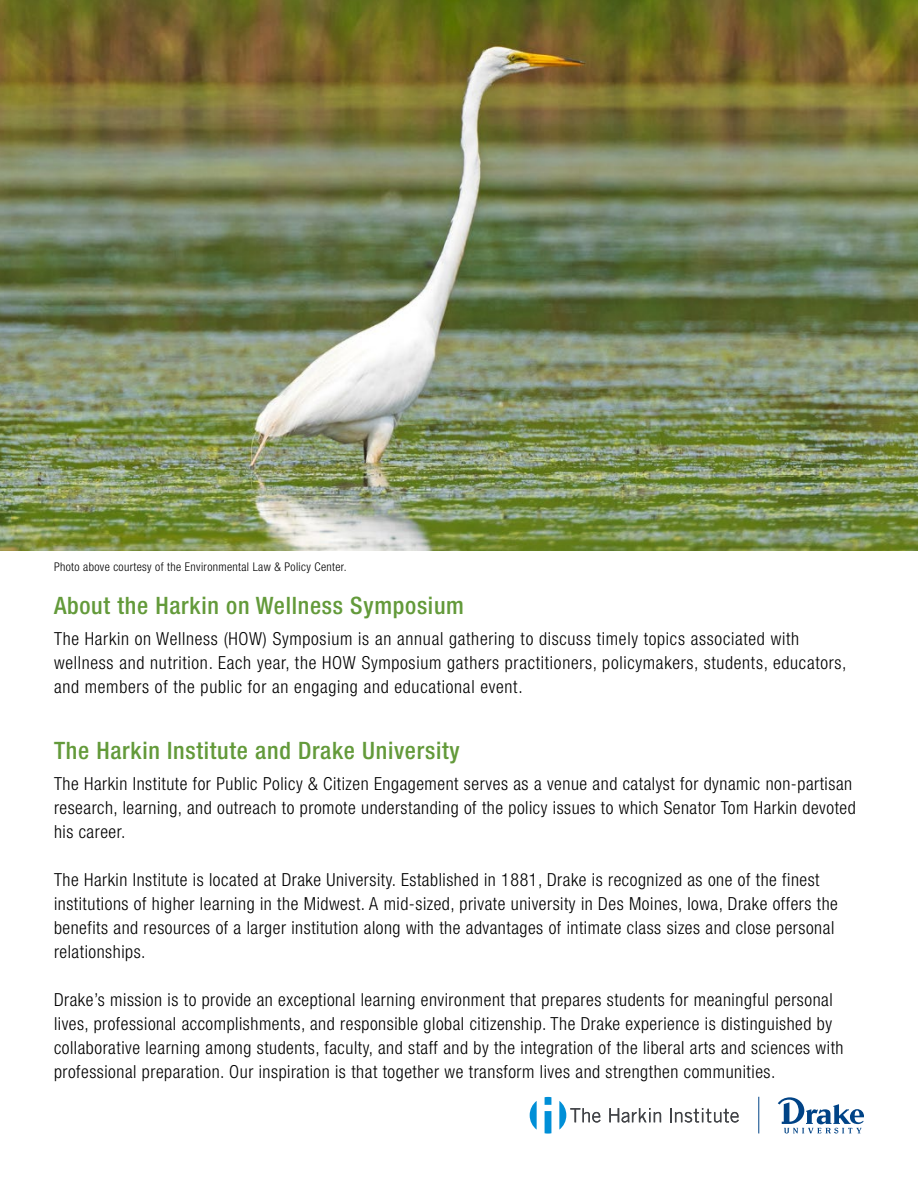
<style>
.page{position:relative;width:918px;height:1188px;background:#fff}
.page>*{position:absolute;margin:0;border:0;box-sizing:border-box;transform-origin:0 0}
.t1{font:500 condensed 24px "Helvetica Neue LT Std";letter-spacing:.03em;color:#639a3a}
.Body_Copy{font:300 condensed 18px/24px "Helvetica Neue LT Std";letter-spacing:.03em;color:#000}
.Captions{font:300 condensed 12px "Helvetica Neue LT Std";letter-spacing:.03em;color:#000}
</style>
<div class="page">
<img style="left:0;top:0;width:918px;height:550px">
<hr style="left:758px;top:1097px;width:1px;height:36px;background:#004386">
<svg style="left:530px;top:1101px;width:7px;height:29px"></svg>
<svg style="left:545px;top:1097px;width:6px;height:8px"></svg>
<svg style="left:545px;top:1111px;width:6px;height:23px"></svg>
<svg style="left:559px;top:1101px;width:42px;height:29px"></svg>
<svg style="left:609px;top:1108px;width:52px;height:15px"></svg>
<svg style="left:670px;top:1108px;width:69px;height:15px"></svg>
<svg style="left:778px;top:1097px;width:86px;height:36px"></svg>
<p class="Captions" style="left:54px;top:560px;width:294px">Photo above courtesy of the Environmental Law &amp; Policy Center.</p>
<h3 class="t1" style="left:54px;top:591px;width:412px">About the Harkin on Wellness Symposium</h3>
<p class="Body_Copy" style="left:54px;top:626px;width:794px">The Harkin on Wellness (HOW) Symposium is an annual gathering to discuss timely topics associated with wellness and nutrition. Each year, the HOW Symposium gathers practitioners, policymakers, students, educators, and members of the public for an engaging and educational event.</p>
<h3 class="t1" style="left:54px;top:736px;width:407px">The Harkin Institute and Drake University</h3>
<p class="Body_Copy" style="left:54px;top:771px;width:803px">The Harkin Institute for Public Policy &amp; Citizen Engagement serves as a venue and catalyst for dynamic non-partisan research, learning, and outreach to promote understanding of the policy issues to which Senator Tom Harkin devoted his career.</p>
<p class="Body_Copy" style="left:54px;top:867px;width:785px">The Harkin Institute is located at Drake University. Established in 1881, Drake is recognized as one of the finest institutions of higher learning in the Midwest. A mid-sized, private university in Des Moines, Iowa, Drake offers the benefits and resources of a larger institution along with the advantages of intimate class sizes and close personal relationships.</p>
<p class="Body_Copy" style="left:54px;top:987px;width:791px">Drake’s mission is to provide an exceptional learning environment that prepares students for meaningful personal lives, professional accomplishments, and responsible global citizenship. The Drake experience is distinguished by collaborative learning among students, faculty, and staff and by the integration of the liberal arts and sciences with professional preparation. Our inspiration is that together we transform lives and strengthen communities.</p>
</div>
